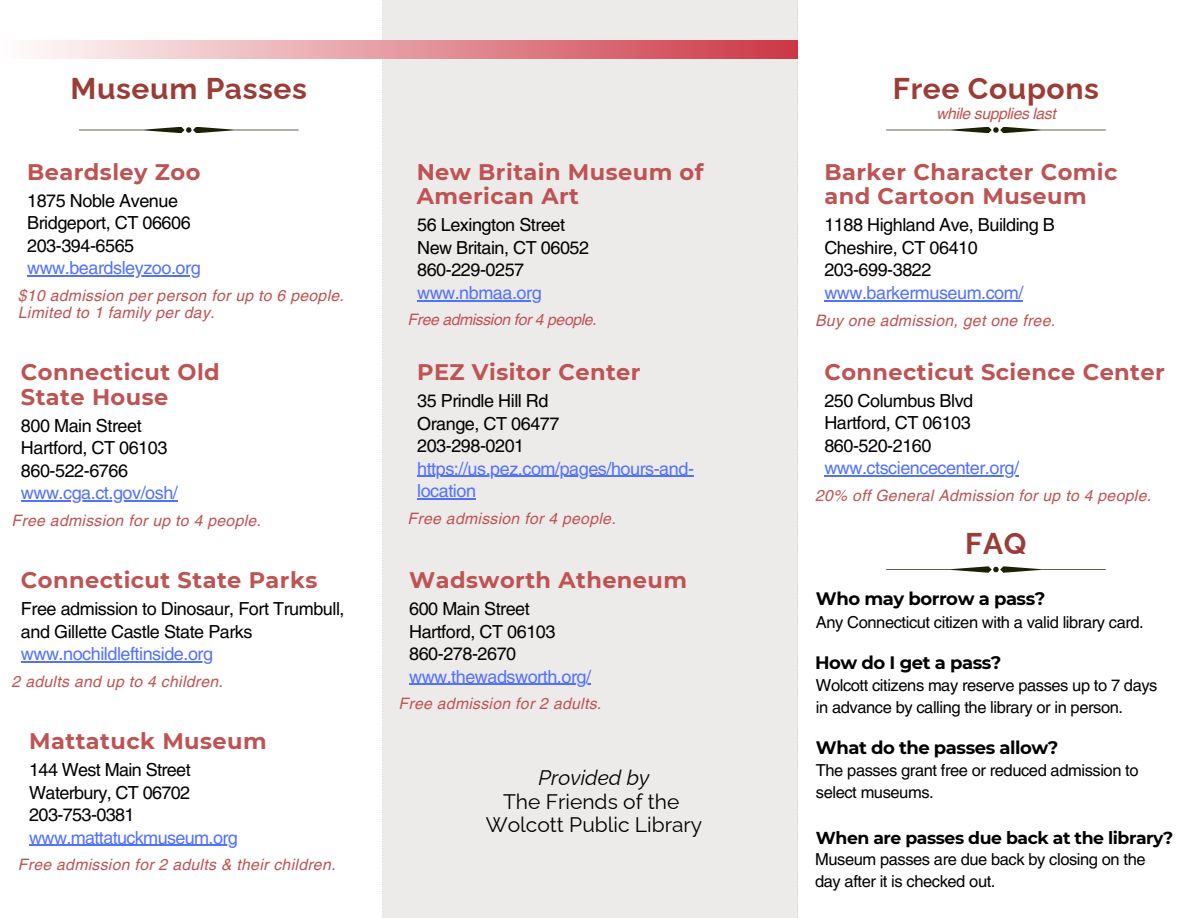
<style>
.page{position:relative;width:1188px;height:918px;background:#fff}
.page>*{position:absolute;margin:0;border:0;box-sizing:border-box;transform-origin:0 0}
.t1{font:700 30px "Raleway";letter-spacing:.02em;color:#9b3d37}
.t2{font:700 22.5px/24.8px "Montserrat";letter-spacing:.02em;color:#bf5353}
.t3{font:21px/23.7px "Raleway";color:#000;text-align:center}
.t4{font:18px/22.5px "Helvetica LT Pro";letter-spacing:-.025em;color:#000}
.t5{font:18px/22.5px "Helvetica LT Pro";letter-spacing:-.025em;color:#5271ff}
.t6{font:700 18px "Montserrat";letter-spacing:-.025em;color:#000}
.t7{font:700 17.25px "Montserrat";letter-spacing:-.025em;color:#000}
.t8{font:16.5px/21.3px "Helvetica LT Pro";letter-spacing:-.025em;color:#000}
.t9{font:italic 15.75px/16.8px "Helvetica LT Pro";letter-spacing:.02em;color:#bf5353}
.t10{font:italic 15.75px "Helvetica LT Pro";letter-spacing:-.025em;color:#bf5353}
.s1{font-style:italic}
</style>
<div class="page">
<div style="left:383px;top:0;width:414px;height:918px;background:#edeaea"></div>
<svg style="left:797px;top:0;width:1px;height:918px"></svg>
<svg style="left:382px;top:0;width:1px;height:917px"></svg>
<div style="left:0;top:40px;width:797px;height:19px;background:linear-gradient(to right,#fffefe,#cc3745)"></div>
<hr style="left:417px;top:476px;width:277px;height:1px;background:#5271ff">
<hr style="left:417px;top:498px;width:59px;height:1px;background:#5271ff">
<hr style="left:21px;top:661px;width:192px;height:1px;background:#5271ff">
<hr style="left:29px;top:845px;width:208px;height:1px;background:#5271ff">
<hr style="left:417px;top:300px;width:124px;height:1px;background:#5271ff">
<hr style="left:27px;top:275px;width:173px;height:1px;background:#5271ff">
<hr style="left:21px;top:500px;width:156px;height:1px;background:#5271ff">
<hr style="left:409px;top:684px;width:182px;height:1px;background:#5271ff">
<svg style="left:886px;top:127px;width:220px;height:6px"></svg>
<hr style="left:824px;top:476px;width:195px;height:1px;background:#5271ff">
<hr style="left:824px;top:300px;width:199px;height:1px;background:#5271ff">
<svg style="left:79px;top:127px;width:220px;height:6px"></svg>
<svg style="left:886px;top:567px;width:220px;height:5px"></svg>
<p class="t1" style="left:71px;top:70px;width:238px">Museum Passes</p>
<p class="t2" style="left:27px;top:159px;width:175px">Beardsley Zoo</p>
<h3 class="t4" style="left:27px;top:191px;width:165px">1875 Noble Avenue<br>Bridgeport, CT 06606<br>203-394-6565</h3>
<h6 class="t5" style="left:27px;top:258px;width:175px">www.beardsleyzoo.org</h6>
<p class="t9" style="left:18px;top:288px;width:328px">$10 admission per person for up to 6 people.<br>Limited to 1 family per day.</p>
<h3 class="t2" style="left:21px;top:360px;width:200px">Connecticut Old<br>State House</h3>
<h6 class="t4" style="left:21px;top:416px;width:148px">800 Main Street<br>Hartford, CT 06103<br>860-522-6766</h6>
<p class="t5" style="left:21px;top:483px;width:158px">www.cga.ct.gov/osh/</p>
<p class="t9" style="left:12px;top:514px;width:251px">Free admission for up to 4 people.</p>
<h3 class="t2" style="left:21px;top:568px;width:298px">Connecticut State Parks</h3>
<h6 class="t4" style="left:21px;top:599px;width:325px">Free admission to Dinosaur, Fort Trumbull, and Gillette Castle State Parks</h6>
<p class="t5" style="left:21px;top:644px;width:194px">www.nochildleftinside.org</p>
<h6 class="t9" style="left:12px;top:675px;width:213px">2 adults and up to 4 children.</h6>
<h2 class="t2" style="left:29px;top:729px;width:239px">Mattatuck Museum</h2>
<p class="t4" style="left:29px;top:760px;width:163px;text-align:justify">144 West Main Street Waterbury, CT 06702<br>203-753-0381</p>
<h4 class="t5" style="left:29px;top:828px;width:210px">www.mattatuckmuseum.org</h4>
<p class="t9" style="left:18px;top:858px;width:319px">Free admission for 2 adults &amp; their children.</p>
<h3 class="t2" style="left:417px;top:159px;width:288px">New Britain Museum of<br>American Art</h3>
<h6 class="t4" style="left:417px;top:216px;width:174px">56 Lexington Street<br>New Britain, CT 06052<br>860-229-0257</h6>
<p class="t5" style="left:417px;top:283px;width:126px">www.nbmaa.org</p>
<p class="t10" style="left:408px;top:313px;width:190px">Free admission for 4 people.</p>
<p class="t2" style="left:417px;top:360px;width:225px">PEZ Visitor Center</p>
<h3 class="t4" style="left:417px;top:391px;width:144px">35 Prindle Hill Rd<br>Orange, CT 06477<br>203-298-0201</h3>
<h6 class="t5" style="left:417px;top:459px;width:278px">https://us.pez.com/pages/hours-and&shy;location</h6>
<h3 class="t9" style="left:408px;top:511px;width:210px">Free admission for 4 people.</h3>
<p class="t2" style="left:409px;top:568px;width:280px">Wadsworth Atheneum</p>
<h3 class="t4" style="left:409px;top:599px;width:148px">600 Main Street<br>Hartford, CT 06103<br>860-278-2670</h3>
<h6 class="t5" style="left:409px;top:667px;width:184px">www.thewadsworth.org/</h6>
<p class="t9" style="left:399px;top:697px;width:204px">Free admission for 2 adults.</p>
<p class="t3" style="left:486px;top:766px;width:218px"><span class="s1">Provided by<br></span>The Friends of the<br>Wolcott Public Library</p>
<h2 class="t1" style="left:893px;top:70px;width:207px">Free Coupons</h2>
<p class="t10" style="left:936px;top:108px;width:121px">while supplies last</p>
<p class="t2" style="left:824px;top:159px;width:295px">Barker Character Comic and Cartoon Museum</p>
<p class="t4" style="left:824px;top:216px;width:232px">1188 Highland Ave, Building B<br>Cheshire, CT 06410<br>203-699-3822</p>
<h3 class="t5" style="left:824px;top:283px;width:201px">www.barkermuseum.com/</h3>
<h6 class="t9" style="left:815px;top:313px;width:242px">Buy one admission, get one free.</h6>
<h3 class="t2" style="left:824px;top:360px;width:342px">Connecticut Science Center</h3>
<p class="t4" style="left:824px;top:391px;width:150px">250 Columbus Blvd<br>Hartford, CT 06103<br>860-520-2160</p>
<p class="t5" style="left:824px;top:459px;width:196px">www.ctsciencecenter.org/</p>
<h6 class="t9" style="left:815px;top:489px;width:338px">20% off General Admission for up to 4 people.</h6>
<h5 class="t1" style="left:965px;top:525px;width:63px">FAQ</h5>
<h5 class="t6" style="left:816px;top:588px;width:231px">Who may borrow a pass?</h5>
<p class="t8" style="left:816px;top:613px;width:329px">Any Connecticut citizen with a valid library card.</p>
<p class="t6" style="left:815px;top:652px;width:188px">How do I get a pass?</p>
<h5 class="t8" style="left:816px;top:676px;width:343px">Wolcott citizens may reserve passes up to 7 days in advance by calling the library or in person.</h5>
<p class="t6" style="left:816px;top:736px;width:244px">What do the passes allow?</p>
<p class="t8" style="left:816px;top:761px;width:324px">The passes grant free or reduced admission to select museums.</p>
<h1 class="t7" style="left:816px;top:827px;width:359px">When are passes due back at the library?</h1>
<h5 class="t8" style="left:815px;top:851px;width:332px">Museum passes are due back by closing on the day after it is checked out.</h5>
</div>
